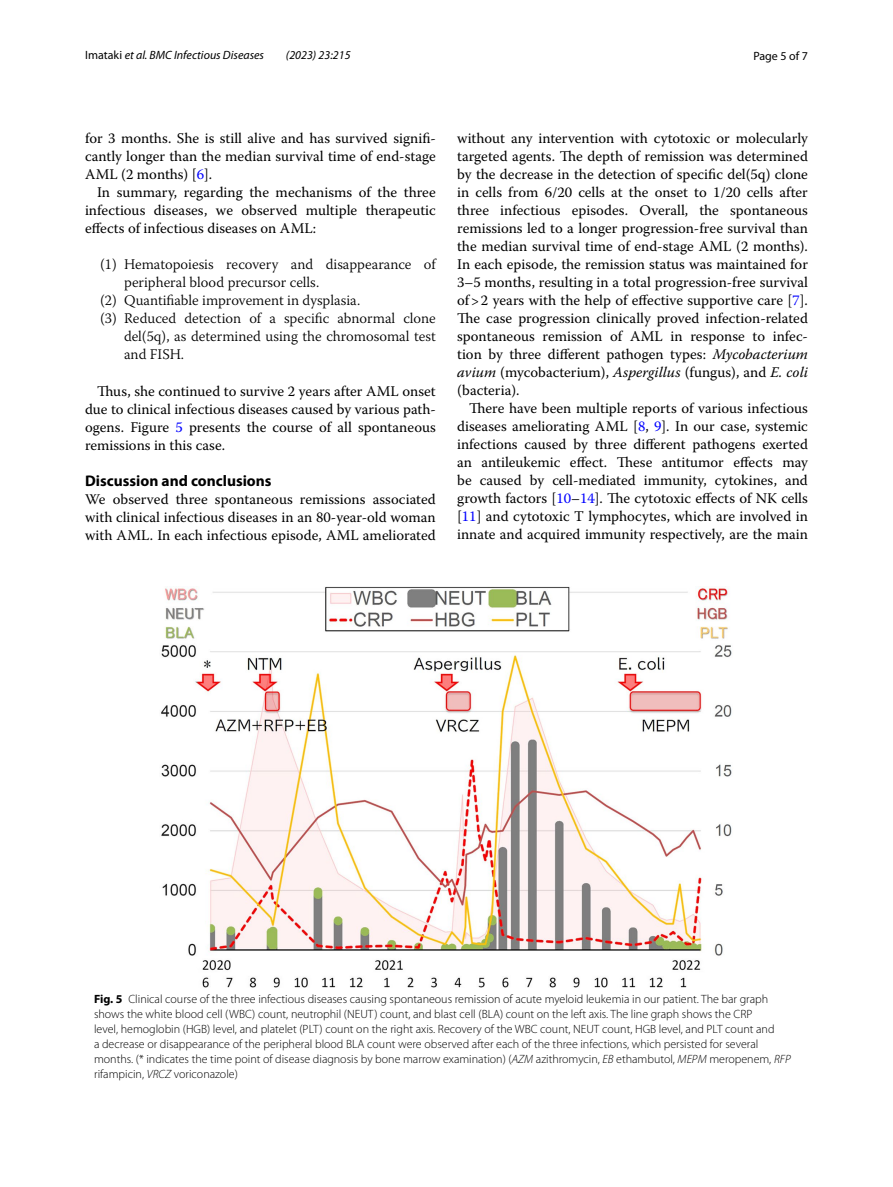
<style>
.page{position:relative;width:893px;height:1187px;background:#fff}
.page>*{position:absolute;margin:0;border:0;box-sizing:border-box;transform-origin:0 0}
.t1{font:700 15.45px "Myriad Pro";color:#000}
.t2{font:14.7px/18px "Warnock Pro";color:#000;text-align:justify}
.t3{font:300 14.7px "Warnock Pro";color:#000}
.t4{font:300 12px/15px "Myriad Pro";color:#000}
.t5{font:italic 12px "Myriad Pro";color:#000}
.t6{font:12px "Myriad Pro";color:#000}
.s1{font-style:normal}
.s2{color:#00f}
.s3{font-style:italic}
.s4{font-weight:700}
</style>
<div class="page">
<img style="left:161px;top:586px;width:571px;height:401px">
<p class="t5" style="left:85px;top:48px;width:181px"><span class="s1">Imataki</span> et al. BMC Infectious Diseases</p>
<p class="t5" style="left:286px;top:48px;width:66px">(2023) 23:215</p>
<p class="t6" style="left:753px;top:48px;width:56px">Page 5 of 7</p>
<p class="t2" style="left:85px;top:128px;width:352px">for 3 months. She is still alive and has survived signifi&shy;cantly longer than the median survival time of end-stage AML (2 months) [<span class="s2">6</span>].</p>
<p class="t2" style="left:85px;top:182px;width:352px;text-indent:12px">In summary, regarding the mechanisms of the three infectious diseases, we observed multiple therapeutic effects of infectious diseases on AML:</p>
<p class="t3" style="left:100px;top:256px;width:337px">(1) Hematopoiesis recovery and disappearance of</p>
<p class="t3" style="left:124px;top:274px;width:197px">peripheral blood precursor cells.</p>
<p class="t3" style="left:100px;top:292px;width:262px">(2) Quantifiable improvement in dysplasia.</p>
<p class="t3" style="left:100px;top:310px;width:337px">(3) Reduced detection of a specific abnormal clone</p>
<p class="t3" style="left:124px;top:328px;width:313px">del(5q), as determined using the chromosomal test</p>
<p class="t3" style="left:124px;top:346px;width:62px">and FISH.</p>
<p class="t2" style="left:85px;top:382px;width:352px;text-indent:12px">Thus, she continued to survive 2 years after AML onset due to clinical infectious diseases caused by various path&shy;ogens. Figure <span class="s2">5</span> presents the course of all spontaneous remissions in this case.</p>
<p class="t1" style="left:85px;top:471px;width:188px">Discussion and conclusions</p>
<p class="t2" style="left:85px;top:490px;width:352px">We observed three spontaneous remissions associated with clinical infectious diseases in an 80-year-old woman with AML. In each infectious episode, AML ameliorated</p>
<p class="t2" style="left:457px;top:128px;width:352px">without any intervention with cytotoxic or molecularly targeted agents. The depth of remission was determined by the decrease in the detection of specific del(5q) clone in cells from 6/20 cells at the onset to 1/20 cells after three infectious episodes. Overall, the spontaneous remissions led to a longer progression-free survival than the median survival time of end-stage AML (2 months).<br>In each episode, the remission status was maintained for 3–5 months, resulting in a total progression-free survival of&gt;2 years with the help of effective supportive care [<span class="s2">7</span>].<br>The case progression clinically proved infection-related spontaneous remission of AML in response to infec&shy;tion by three different pathogen types: <span class="s3">Mycobacterium avium</span> (mycobacterium), <span class="s3">Aspergillus</span> (fungus), and <span class="s3">E. coli </span>(bacteria).</p>
<p class="t2" style="left:457px;top:398px;width:352px;text-indent:12px">There have been multiple reports of various infectious diseases ameliorating AML [<span class="s2">8</span>, <span class="s2">9</span>]. In our case, systemic infections caused by three different pathogens exerted an antileukemic effect. These antitumor effects may be caused by cell-mediated immunity, cytokines, and growth factors [<span class="s2">10</span>–<span class="s2">14</span>]. The cytotoxic effects of NK cells [<span class="s2">11</span>] and cytotoxic T lymphocytes, which are involved in innate and acquired immunity respectively, are the main</p>
<p class="t4" style="left:94px;top:991px;width:698px"><span class="s4">Fig. 5</span> Clinical course of the three infectious diseases causing spontaneous remission of acute myeloid leukemia in our patient. The bar graph shows the white blood cell (WBC) count, neutrophil (NEUT) count, and blast cell (BLA) count on the left axis. The line graph shows the CRP<br>level, hemoglobin (HGB) level, and platelet (PLT) count on the right axis. Recovery of the WBC count, NEUT count, HGB level, and PLT count and<br>a decrease or disappearance of the peripheral blood BLA count were observed after each of the three infections, which persisted for several months. (* indicates the time point of disease diagnosis by bone marrow examination) (<span class="s3">AZM</span> azithromycin, <span class="s3">EB</span> ethambutol, <span class="s3">MEPM</span> meropenem, <span class="s3">RFP </span>rifampicin, <span class="s3">VRCZ</span> voriconazole)</p>
</div>
